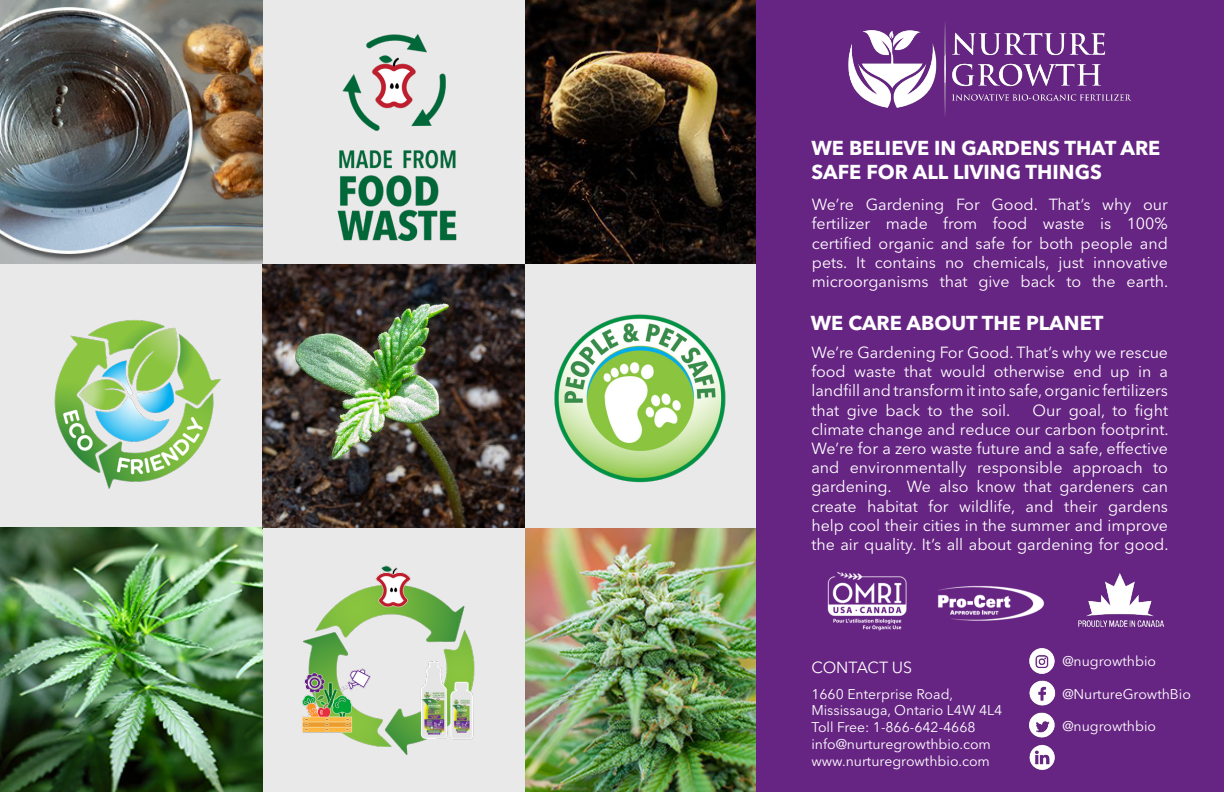
<style>
.page{position:relative;width:1224px;height:792px;background:#fff}
.page>*{position:absolute;margin:0;border:0;box-sizing:border-box;transform-origin:0 0}
.t1{font:700 20px/24px "Avenir Next LT Pro";color:#fff}
.Medium_Title_page_wh{font:16px/19.2px "Avenir Next LT Pro";color:#fff;text-align:justify}
.t2{font:14px "Avenir Next LT Pro";color:#fff}
</style>
<div class="page">
<img style="left:0;top:0;width:263px;height:264px">
<div style="left:0;top:264px;width:264px;height:264px;background:#e9e9e9"></div>
<img style="left:0;top:528px;width:263px;height:264px">
<div style="left:263px;top:0;width:263px;height:265px;background:#e9e9e9"></div>
<img style="left:263px;top:264px;width:262px;height:264px">
<div style="left:263px;top:528px;width:263px;height:264px;background:#e9e9e9"></div>
<img style="left:525px;top:0;width:232px;height:264px">
<div style="left:525px;top:264px;width:264px;height:264px;background:#e9e9e9"></div>
<img style="left:525px;top:528px;width:232px;height:264px">
<div style="left:757px;top:0;width:467px;height:792px;background:#662483"></div>
<img style="left:302px;top:565px;width:173px;height:190px">
<img style="left:342px;top:34px;width:104px;height:97px">
<img style="left:337px;top:149px;width:120px;height:92px">
<img style="left:54px;top:320px;width:167px;height:169px">
<img style="left:554px;top:314px;width:172px;height:169px">
<img style="left:937px;top:585px;width:108px;height:36px">
<img style="left:827px;top:571px;width:80px;height:60px">
<img style="left:1078px;top:573px;width:87px;height:54px">
<img style="left:1029px;top:680px;width:27px;height:26px">
<img style="left:1029px;top:648px;width:26px;height:26px">
<img style="left:1029px;top:712px;width:26px;height:58px">
<img style="left:848px;top:21px;width:284px;height:94px">
<p class="t1" style="left:811px;top:136px;width:351px">WE BELIEVE IN GARDENS THAT ARE<br>SAFE FOR ALL LIVING THINGS</p>
<p class="Medium_Title_page_wh" style="left:812px;top:195px;width:358px">We’re Gardening For Good. That’s why our fertilizer made from food waste is 100% certified organic and safe for both people and pets. It contains no chemicals, just innovative microorganisms that give back to the earth.</p>
<p class="t1" style="left:811px;top:310px;width:294px">WE CARE ABOUT THE PLANET</p>
<p class="Medium_Title_page_wh" style="left:811px;top:343px;width:358px">We’re Gardening For Good. That’s why we rescue food waste that would otherwise end up in a landfill and transform it into safe, organic fertilizers that give back to the soil.</p>
<p class="Medium_Title_page_wh" style="left:811px;top:400px;width:359px;text-indent:221px">Our goal, to fight climate change and reduce our carbon footprint.<br>We’re for a zero waste future and a safe, effective and environmentally responsible approach to gardening. We also know that gardeners can create habitat for wildlife, and their gardens help cool their cities in the summer and improve the air quality. It’s all about gardening for good.</p>
<p class="Medium_Title_page_wh" style="left:811px;top:657px;width:102px">CONTACT US</p>
<p class="t2" style="left:811px;top:685px;width:143px">1660 Enterprise Road,</p>
<p class="t2" style="left:811px;top:702px;width:193px">Mississauga, Ontario L4W 4L4</p>
<p class="t2" style="left:811px;top:719px;width:166px">Toll Free: 1-866-642-4668</p>
<p class="t2" style="left:811px;top:736px;width:181px">info@nurturegrowthbio.com</p>
<p class="t2" style="left:811px;top:753px;width:180px">www.nurturegrowthbio.com</p>
<p class="t2" style="left:1062px;top:653px;width:95px">@nugrowthbio</p>
<p class="t2" style="left:1062px;top:685px;width:130px">@NurtureGrowthBio</p>
<p class="t2" style="left:1062px;top:718px;width:95px">@nugrowthbio</p>
</div>
